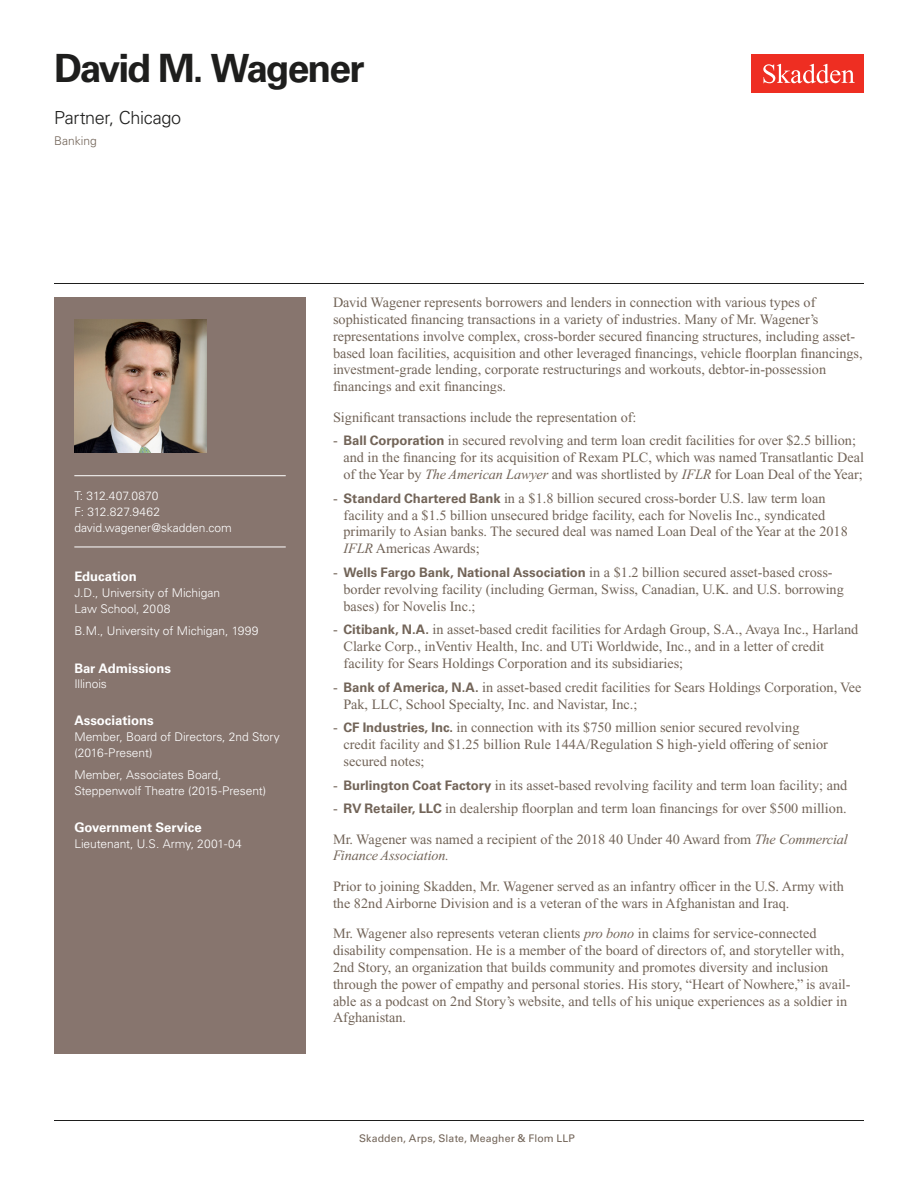
<style>
.page{position:relative;width:918px;height:1188px;background:#fff}
.page>*{position:absolute;margin:0;border:0;box-sizing:border-box;transform-origin:0 0}
.Name{font:700 39px "Univers LT Std";letter-spacing:-.055em;color:#1e1e1d}
.Title_and_Office{font:300 18px "Univers LT Std";letter-spacing:-.02em;color:#1e1e1d}
.Main_Body{font:14.25px/16.8px "Times New Roman PS Std";color:#726458}
.Bar_Admission_Educat{font:700 13.2px "Univers LT Std";letter-spacing:-.005em;color:#fff}
.Sidebar_text{font:300 12px/15.8px "Univers LT Std";letter-spacing:-.005em;color:#fff}
.Email{font:300 12px "Univers LT Std";letter-spacing:-.005em;color:#fff}
.Phone_Number{font:300 12px "Univers LT Std";letter-spacing:-.005em;color:#fff}
.Fax_Number{font:300 12px "Univers LT Std";letter-spacing:.015em;color:#fff}
.Practice{font:300 12px "Univers LT Std";color:#726458}
.Folio{font:10.5px "Univers LT Std";letter-spacing:.01em;color:#726458}
.s1{font-family:"Univers LT Std";font-weight:700;font-size:13.2px}
.s2{font-style:italic}
.s3{font-weight:700;color:#fff}
</style>
<div class="page">
<div style="left:752px;top:54px;width:112px;height:39px;background:#ee2e22"></div>
<svg style="left:763px;top:64px;width:92px;height:19px"></svg>
<div style="left:54px;top:297px;width:252px;height:756px;background:#87756e"></div>
<hr style="left:74px;top:475px;width:212px;height:1px;background:#fff">
<hr style="left:74px;top:547px;width:212px;height:1px;background:#fff">
<img style="left:74px;top:320px;width:132px;height:132px">
<hr style="left:54px;top:1120px;width:810px;height:1px;background:#1e1e1d">
<hr style="left:54px;top:283px;width:810px;height:1px;background:#1e1e1d">
<h1 class="Name" style="left:54px;top:46px;width:312px">David M. Wagener</h1>
<h2 class="Title_and_Office" style="left:54px;top:107px;width:129px">Partner, Chicago</h2>
<h3 class="Practice" style="left:54px;top:134px;width:44px">Banking</h3>
<p class="Phone_Number" style="left:74px;top:489px;width:86px">T: 312.407.0870</p>
<p class="Fax_Number" style="left:74px;top:504px;width:87px">F: 312.827.9462</p>
<p class="Email" style="left:74px;top:520px;width:159px">david.wagener@skadden.com</p>
<p class="Bar_Admission_Educat" style="left:74px;top:569px;width:64px">Education</p>
<p class="Sidebar_text" style="left:74px;top:585px;width:147px">J.D., University of Michigan<br>Law School, 2008</p>
<p class="Sidebar_text" style="left:74px;top:623px;width:186px">B.M., University of Michigan, 1999</p>
<p class="Bar_Admission_Educat" style="left:74px;top:660px;width:98px">Bar Admissions</p>
<p class="Sidebar_text" style="left:74px;top:676px;width:34px">Illinois</p>
<p class="Bar_Admission_Educat" style="left:74px;top:713px;width:81px">Associations</p>
<p class="Sidebar_text" style="left:74px;top:729px;width:207px">Member, Board of Directors, 2nd Story (2016-Present)</p>
<p class="Sidebar_text" style="left:74px;top:767px;width:193px">Member, Associates Board,<br>Steppenwolf Theatre (2015-Present)</p>
<p class="Bar_Admission_Educat" style="left:74px;top:820px;width:129px">Government Service</p>
<p class="Sidebar_text" style="left:74px;top:836px;width:169px">Lieutenant, U.S. Army, 2001-04</p>
<p class="Main_Body" style="left:333px;top:294px;width:531px">David Wagener represents borrowers and lenders in connection with various types of sophisticated financing transactions in a variety of industries. Many of Mr. Wagener’s representations involve complex, cross-border secured financing structures, including asset&shy;based loan facilities, acquisition and other leveraged financings, vehicle floorplan financings, investment-grade lending, corporate restructurings and workouts, debtor-in-possession financings and exit financings.</p>
<p class="Main_Body" style="left:333px;top:409px;width:305px">Significant transactions include the representation of:</p>
<p class="Main_Body" style="left:344px;top:432px;width:522px;text-indent:-10px">- <span class="s1">Ball Corporation</span> in secured revolving and term loan credit facilities for over $2.5 billion; and in the financing for its acquisition of Rexam PLC, which was named Transatlantic Deal of the Year by <span class="s2">The American Lawyer</span> and was shortlisted by <span class="s2">IFLR</span> for Loan Deal of the Year;</p>
<p class="Main_Body" style="left:344px;top:490px;width:506px;text-indent:-10px">- <span class="s1">Standard Chartered Bank</span> in a $1.8 billion secured cross-border U.S. law term loan facility and a $1.5 billion unsecured bridge facility, each for Novelis Inc., syndicated primarily to Asian banks. The secured deal was named Loan Deal of the Year at the 2018<br><span class="s2">IFLR</span> Americas Awards;</p>
<p class="Main_Body" style="left:344px;top:564px;width:502px;text-indent:-10px">- <span class="s1">Wells Fargo Bank, National Association</span> in a $1.2 billion secured asset-based cross&shy;border revolving facility (including German, Swiss, Canadian, U.K. and U.S. borrowing bases) for Novelis Inc.;</p>
<p class="Main_Body" style="left:344px;top:621px;width:516px;text-indent:-10px">- <span class="s1">Citibank, N.A.</span> in asset-based credit facilities for Ardagh Group, S.A., Avaya Inc., Harland<br>Clarke Corp., inVentiv Health, Inc. and UTi Worldwide, Inc., and in a letter of credit facility for Sears Holdings Corporation and its subsidiaries;</p>
<p class="Main_Body" style="left:344px;top:679px;width:520px;text-indent:-10px">- <span class="s1">Bank of America, N.A.</span> in asset-based credit facilities for Sears Holdings Corporation, Vee<br>Pak, LLC, School Specialty, Inc. and Navistar, Inc.;</p>
<p class="Main_Body" style="left:344px;top:719px;width:486px;text-indent:-10px">- <span class="s1">CF Industries, Inc.</span> in connection with its $750 million senior secured revolving credit facility and $1.25 billion Rule 144A/Regulation S high-yield offering of senior secured notes;</p>
<p class="Main_Body" style="left:333px;top:776px;width:516px">- <span class="s1">Burlington Coat Factory</span> in its asset-based revolving facility and term loan facility; and</p>
<p class="Main_Body" style="left:333px;top:800px;width:515px">- <span class="s1">RV Retailer, LLC</span> in dealership floorplan and term loan financings for over $500 million.</p>
<p class="Main_Body" style="left:333px;top:830px;width:516px">Mr. Wagener was named a recipient of the 2018 40 Under 40 Award from <span class="s2">The Commercial<br>Finance Association.</span></p>
<p class="Main_Body" style="left:333px;top:878px;width:512px">Prior to joining Skadden, Mr. Wagener served as an infantry officer in the U.S. Army with the 82nd Airborne Division and is a veteran of the wars in Afghanistan and Iraq.</p>
<p class="Main_Body" style="left:333px;top:925px;width:519px">Mr. Wagener also represents veteran clients <span class="s2">pro bono</span> in claims for service-connected disability compensation. He is a member of the board of directors of, and storyteller with, 2nd Story, an organization that builds community and promotes diversity and inclusion through the power of empathy and personal stories. His story, “Heart of Nowhere,” is avail&shy;able as a podcast on 2nd Story’s website, and tells of his unique experiences as a soldier in Afghanistan.</p>
<p class="Folio" style="left:343px;top:1132px;width:233px"><span class="s3">1</span> Skadden, Arps, Slate, Meagher &amp; Flom LLP</p>
</div>
